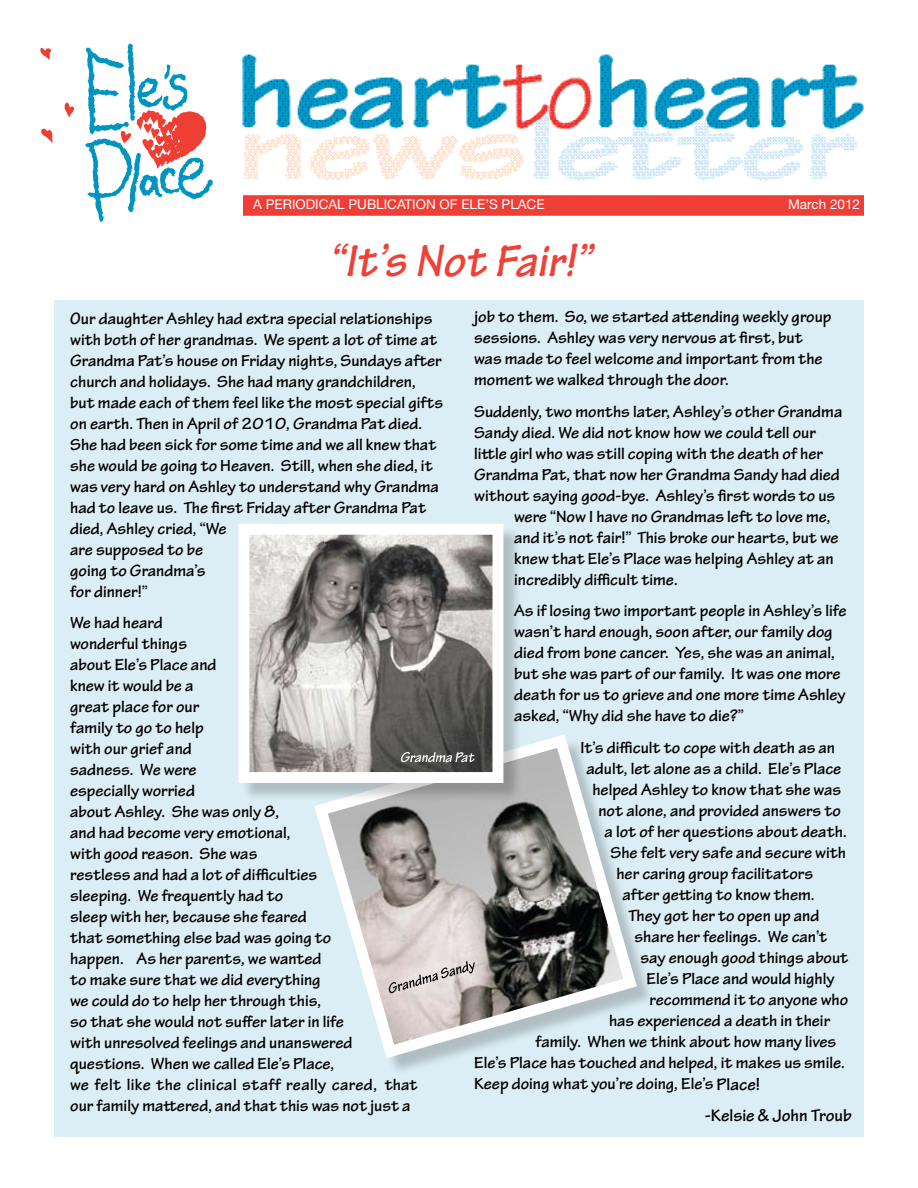
<style>
.page{position:relative;width:918px;height:1188px;background:#fff}
.page>*{position:absolute;margin:0;border:0;box-sizing:border-box;transform-origin:0 0}
.t1{font:italic 700 48px "Tekton Pro";letter-spacing:.01em;color:#ef4136}
.t2{font:700 18px "Tekton Pro";color:#000}
.t3{font:700 17.25px/21px "Tekton Pro";color:#000}
.t4{font:13.5px "Helvetica Neue LT Std";color:#fff}
.s1{font-size:18px}
</style>
<div class="page">
<div style="left:54px;top:300px;width:810px;height:836px;background:#dbedf5"></div>
<img style="left:241px;top:54px;width:622px;height:127px">
<div style="left:243px;top:195px;width:621px;height:21px;background:#ef3e35;border:2px solid #ef3e35"></div>
<svg style="left:315px;top:734px;width:329px;height:331px"></svg>
<div style="left:241px;top:526px;width:287px;height:282px;background:#000;opacity:.2"></div>
<img style="left:250px;top:536px;width:241px;height:235px">
<div style="left:238px;top:524px;width:265px;height:259px;border:11px solid #fff"></div>
<svg style="left:40px;top:48px;width:11px;height:12px"></svg>
<svg style="left:64px;top:102px;width:10px;height:15px"></svg>
<svg style="left:41px;top:129px;width:12px;height:14px"></svg>
<svg style="left:85px;top:44px;width:128px;height:178px"></svg>
<svg style="left:401px;top:752px;width:74px;height:10px"></svg>
<svg style="left:389px;top:961px;width:86px;height:33px;background:#c8bfbd"></svg>
<p class="t4" style="left:253px;top:196px;width:293px">A PERIODICAL PUBLICATION OF ELE’S PLACE</p>
<p class="t4" style="left:788px;top:196px;width:73px">March 2012</p>
<h1 class="t1" style="left:329px;top:232px;width:263px">“It’s Not Fair!”</h1>
<p class="t3" style="left:70px;top:308px;width:374px">Our daughter Ashley had extra special relationships with both of her grandmas. We spent a lot of time at Grandma Pat’s house on Friday nights, Sundays after church and holidays. She had many grandchildren, but made each of them feel like the most special gifts on earth. Then in April of 2010, Grandma Pat died.<br>She had been sick for some time and we all knew that she would be going to Heaven. Still, when she died, it was very hard on Ashley to understand why Grandma had to leave us. The first Friday after Grandma Pat died, Ashley cried, “We<br>are supposed to be<br>going to Grandma’s<br>for dinner!”</p>
<p class="t3" style="left:70px;top:613px;width:349px">We had heard<br>wonderful things<br>about Ele’s Place and<br>knew it would be a<br>great place for our<br>family to go to help<br>with our grief and<br>sadness. We were<br>especially worried<br>about Ashley. She was only 8,<br>and had become very emotional,<br>with good reason. She was<br>restless and had a lot of difficulties<br>sleeping. We frequently had to<br>sleep with her, because she feared<br>that something else bad was going to<br>happen. As her parents, we wanted<br>to make sure that we did everything<br>we could do to help her through this,<br>so that she would not suffer later in life<br>with unresolved feelings and unanswered questions. When we called Ele’s Place,<br>we felt like the clinical staff really cared, that our family mattered, and that this was not just a</p>
<p class="t3" style="left:474px;top:306px;width:359px">job to them. So, we started attending weekly group sessions. Ashley was very nervous at first, but was made to feel welcome and important from the moment we walked through the door.</p>
<p class="t3" style="left:474px;top:401px;width:370px">Suddenly, two months later, Ashley’s other Grandma</p>
<p class="t3" style="left:474px;top:422px;width:343px">Sandy died. We did not know how we could tell our</p>
<p class="t3" style="left:474px;top:443px;width:350px">little girl who was still coping with the death of her</p>
<p class="t3" style="left:474px;top:464px;width:367px">Grandma Pat, that now her Grandma Sandy had died</p>
<p class="t3" style="left:474px;top:485px;width:363px">without saying good-bye. Ashley’s first words to us</p>
<p class="t3" style="left:514px;top:506px;width:318px">were “Now I have no Grandmas left to love me,</p>
<p class="t3" style="left:514px;top:527px;width:326px">and it’s not fair!” This broke our hearts, but we</p>
<p class="t3" style="left:514px;top:548px;width:321px">knew that Ele’s Place was helping Ashley at an</p>
<p class="t3" style="left:514px;top:569px;width:165px">incredibly difficult time.</p>
<p class="t3" style="left:514px;top:601px;width:334px">As if losing two important people in Ashley’s life wasn’t hard enough, soon after, our family dog died from bone cancer. Yes, she was an animal, but she was part of our family. It was one more death for us to grieve and one more time Ashley asked, “Why did she have to die?”</p>
<p class="t3" style="left:580px;top:738px;width:256px">It’s difficult to cope with death as an</p>
<p class="t3" style="left:586px;top:759px;width:256px">adult, let alone as a child. Ele’s Place</p>
<p class="t3" style="left:592px;top:780px;width:250px">helped Ashley to know that she was</p>
<p class="t3" style="left:598px;top:801px;width:244px">not alone, and provided answers to</p>
<p class="t3" style="left:604px;top:822px;width:244px">a lot of her questions about death.</p>
<p class="t3" style="left:610px;top:843px;width:237px">She felt very safe and secure with</p>
<p class="t3" style="left:616px;top:864px;width:198px">her caring group facilitators</p>
<p class="t3" style="left:622px;top:885px;width:194px">after getting to know them.</p>
<p class="t3" style="left:628px;top:906px;width:192px">They got her to open up and</p>
<p class="t3" style="left:634px;top:927px;width:194px">share her feelings. We can’t</p>
<p class="t3" style="left:641px;top:948px;width:209px">say enough good things about</p>
<p class="t3" style="left:647px;top:969px;width:190px">Ele’s Place and would highly</p>
<p class="t3" style="left:650px;top:990px;width:200px">recommend it to anyone who</p>
<p class="t3" style="left:609px;top:1011px;width:223px">has experienced a death in their</p>
<p class="t3" style="left:536px;top:1032px;width:302px">family. When we think about how many lives</p>
<p class="t3" style="left:474px;top:1053px;width:372px">Ele’s Place has touched and helped, it makes us smile.</p>
<p class="t3" style="left:474px;top:1073px;width:287px">Keep doing what you’re doing, Ele’s <span class="s1">Place!</span></p>
<p class="t2" style="left:705px;top:1105px;width:149px">-Kelsie &amp; John Troub</p>
</div>
